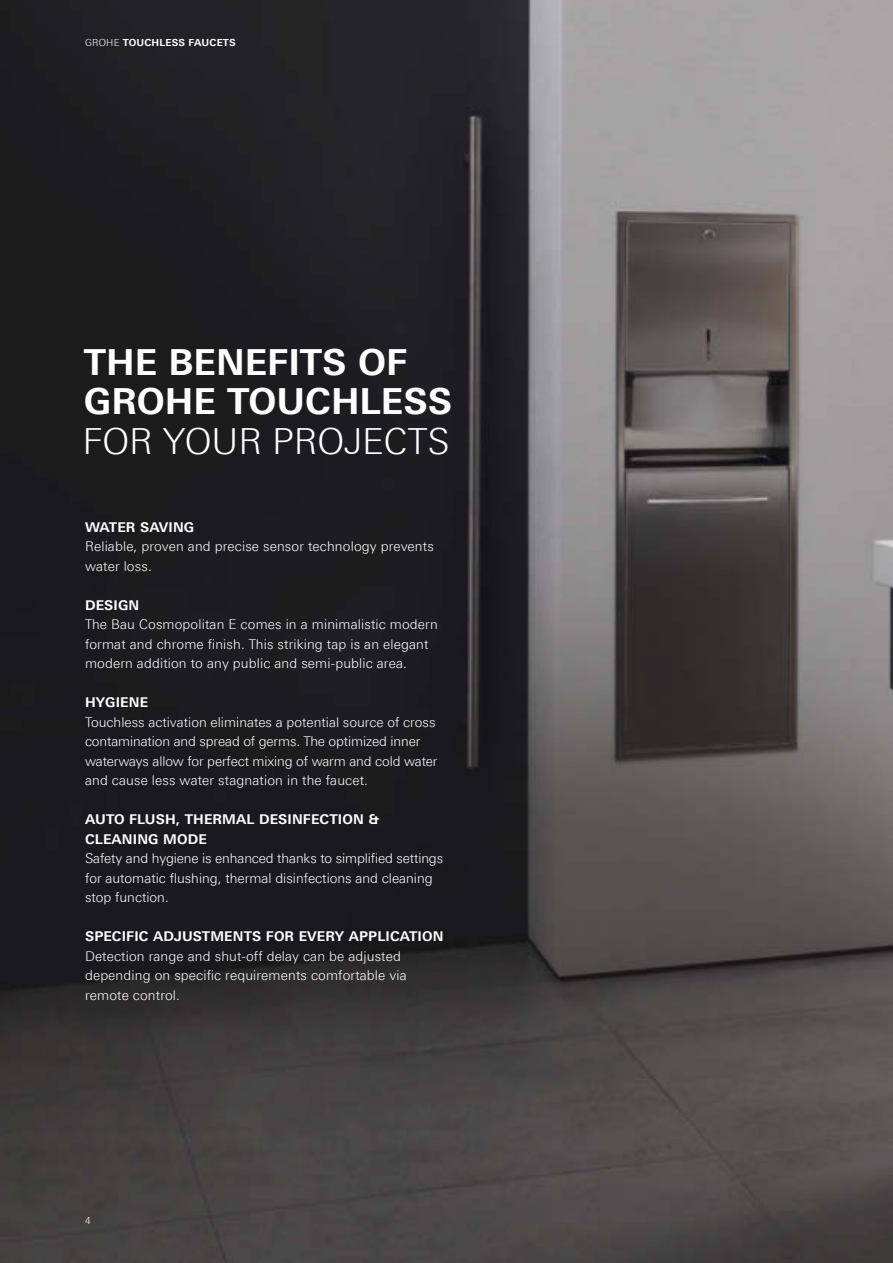
<style>
.page{position:relative;width:893px;height:1263px;background:#fff}
.page>*{position:absolute;margin:0;border:0;box-sizing:border-box;transform-origin:0 0}
.t1{font:700 36px/39.6px "Linotype Univers 630";color:#fff}
.t2{font:300 36px "Linotype Univers 330";color:#fff}
.t3{font:300 13.5px/19.5px "Linotype Univers 330";letter-spacing:.01em;color:#fff}
.t4{font:300 13.5px/19.5px "Linotype Univers 330";letter-spacing:-.01em;color:#fff}
.t5{font:700 13.5px/19.5px "Linotype Univers 630";letter-spacing:.01em;color:#fff}
.t6{font:700 9.75px "Linotype Univers 630";letter-spacing:.02em;color:#fff}
.t7{font:300 9.75px "Linotype Univers 330";color:#fff}
.s1{font-family:"Linotype Univers 330";font-weight:300}
</style>
<div class="page">
<img style="left:0;top:0;width:893px;height:1263px">
<p class="t6" style="left:85px;top:37px;width:152px"><span class="s1">GROHE</span> TOUCHLESS FAUCETS</p>
<h1 class="t1" style="left:84px;top:342px;width:370px">THE BENEFITS OF<br>GROHE TOUCHLESS</h1>
<h1 class="t2" style="left:83px;top:420px;width:369px">FOR YOUR PROJECTS</h1>
<p class="t5" style="left:85px;top:517px;width:111px">WATER SAVING</p>
<p class="t3" style="left:85px;top:537px;width:350px">Reliable, proven and precise sensor technology prevents water loss.</p>
<p class="t5" style="left:85px;top:595px;width:56px">DESIGN</p>
<p class="t3" style="left:85px;top:614px;width:354px">The Bau Cosmopolitan E comes in a minimalistic modern format and chrome finish. This striking tap is an elegant modern addition to any public and semi-public area.</p>
<p class="t5" style="left:85px;top:692px;width:65px">HYGIENE</p>
<p class="t4" style="left:85px;top:712px;width:354px">Touchless activation eliminates a potential source of cross contamination and spread of germs. The optimized inner waterways allow for perfect mixing of warm and cold water and cause less water stagnation in the faucet.</p>
<p class="t5" style="left:85px;top:809px;width:296px">AUTO FLUSH, THERMAL DESINFECTION &amp;<br>CLEANING MODE</p>
<p class="t3" style="left:85px;top:848px;width:360px">Safety and hygiene is enhanced thanks to simplified settings for automatic flushing, thermal disinfections and cleaning stop function.</p>
<p class="t5" style="left:85px;top:926px;width:360px">SPECIFIC ADJUSTMENTS FOR EVERY APPLICATION</p>
<p class="t3" style="left:85px;top:946px;width:323px">Detection range and shut-off delay can be adjusted depending on specific requirements comfortable via remote control.</p>
<p class="t7" style="left:85px;top:1215px;width:7px">4</p>
</div>
